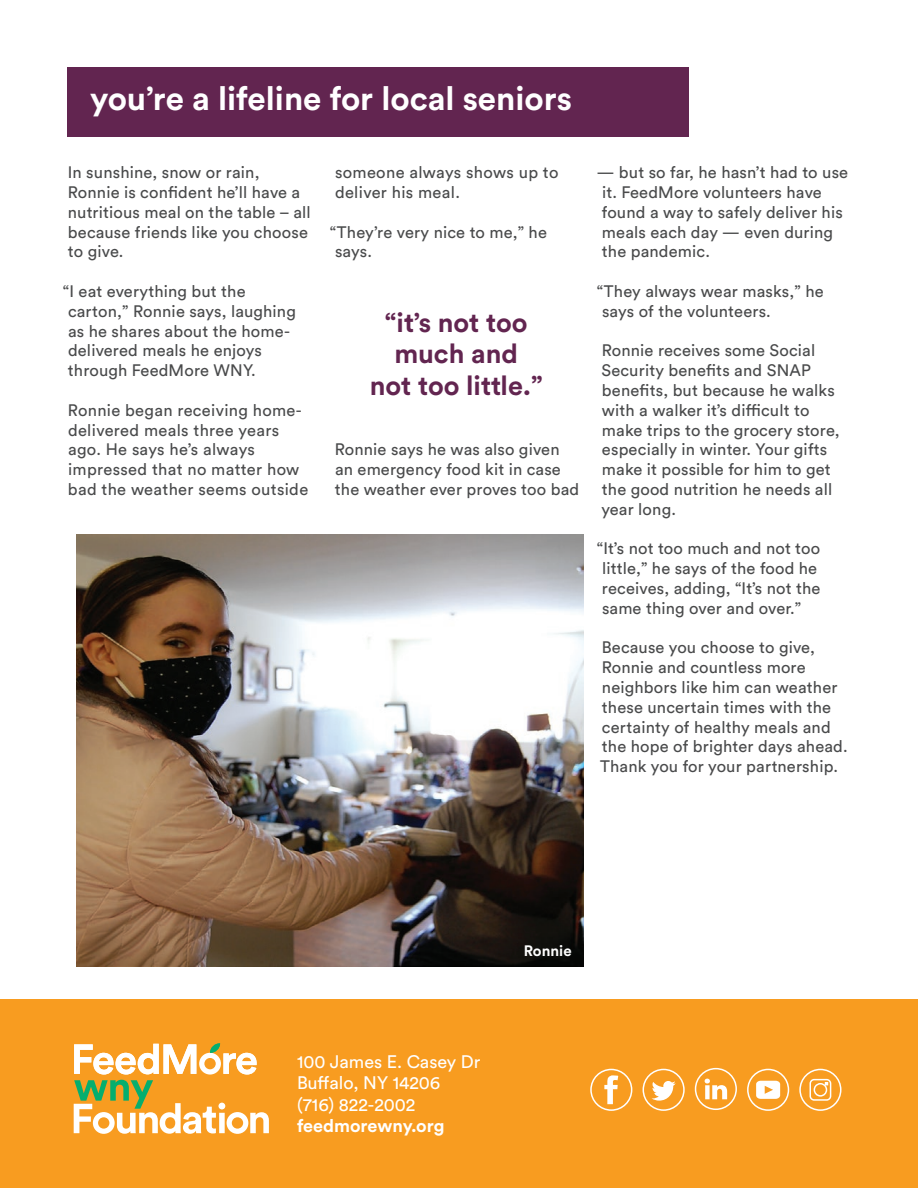
<style>
.page{position:relative;width:918px;height:1188px;background:#fff}
.page>*{position:absolute;margin:0;border:0;box-sizing:border-box;transform-origin:0 0}
.t1{font:700 33px "Circular Std";color:#fff}
.t2{font:700 27px/31.5px "Circular Std";color:#622550;text-align:center}
.t3{font:18px/21.6px "Circular Std";color:#fff}
.t4{font:700 18px "Circular Std";color:#fff}
.t5{font:16.5px/19.8px "Circular Std";letter-spacing:.01em;color:#494a4b}
.t6{font:700 15px "Circular Std";color:#fff}
</style>
<div class="page">
<img style="left:76px;top:535px;width:508px;height:432px">
<div style="left:0;top:999px;width:918px;height:189px;background:#f89c20"></div>
<div style="left:590px;top:1069px;width:42px;height:42px;border:2px solid #fff;border-radius:50%"></div>
<svg style="left:604px;top:1075px;width:14px;height:29px"></svg>
<svg style="left:799px;top:1068px;width:43px;height:43px"></svg>
<svg style="left:652px;top:1081px;width:24px;height:20px"></svg>
<div style="left:643px;top:1069px;width:42px;height:42px;border:2px solid #fff;border-radius:50%"></div>
<svg style="left:705px;top:1079px;width:22px;height:20px"></svg>
<div style="left:695px;top:1068px;width:42px;height:42px;border:2px solid #fff;border-radius:50%"></div>
<svg style="left:756px;top:1081px;width:24px;height:18px"></svg>
<div style="left:747px;top:1069px;width:42px;height:42px;border:2px solid #fff;border-radius:50%"></div>
<svg style="left:74px;top:1043px;width:195px;height:91px"></svg>
<div style="left:68px;top:68px;width:621px;height:69px;background:#622550"></div>
<h1 class="t1" style="left:90px;top:77px;width:484px">you’re a lifeline for local seniors</h1>
<p class="t5" style="left:68px;top:162px;width:244px">In sunshine, snow or rain,<br>Ronnie is confident he’ll have a nutritious meal on the table – all because friends like you choose to give.</p>
<p class="t5" style="left:68px;top:281px;width:229px;text-indent:-5px">“I eat everything but the carton,” Ronnie says, laughing as he shares about the home&shy;delivered meals he enjoys through FeedMore WNY.</p>
<p class="t5" style="left:68px;top:400px;width:242px">Ronnie began receiving home&shy;delivered meals three years ago. He says he’s always impressed that no matter how bad the weather seems outside</p>
<p class="t5" style="left:335px;top:162px;width:225px">someone always shows up to deliver his meal.</p>
<p class="t5" style="left:335px;top:222px;width:213px;text-indent:-5px">“They’re very nice to me,” he says.</p>
<h2 class="t2" style="left:370px;top:306px;width:174px">“it’s not too much and<br>not too little.”</h2>
<p class="t5" style="left:335px;top:439px;width:246px">Ronnie says he was also given an emergency food kit in case the weather ever proves too bad</p>
<p class="t5" style="left:602px;top:162px;width:248px;text-indent:-6px">— but so far, he hasn’t had to use it. FeedMore volunteers have found a way to safely deliver his meals each day — even during the pandemic.</p>
<p class="t5" style="left:602px;top:281px;width:223px;text-indent:-5px">“They always wear masks,” he says of the volunteers.</p>
<p class="t5" style="left:601px;top:340px;width:240px">Ronnie receives some Social<br>Security benefits and SNAP benefits, but because he walks with a walker it’s difficult to make trips to the grocery store, especially in winter. Your gifts make it possible for him to get the good nutrition he needs all year long.</p>
<p class="t5" style="left:602px;top:538px;width:220px;text-indent:-5px">“It’s not too much and not too little,” he says of the food he receives, adding, “It’s not the same thing over and over.”</p>
<p class="t5" style="left:600px;top:637px;width:249px">Because you choose to give,<br>Ronnie and countless more neighbors like him can weather these uncertain times with the certainty of healthy meals and the hope of brighter days ahead.<br>Thank you for your partnership.</p>
<p class="t3" style="left:297px;top:1050px;width:185px">100 James E. Casey Dr<br>Buffalo, NY 14206 (716) 822-2002</p>
<p class="t4" style="left:297px;top:1114px;width:149px">feedmorewny.org</p>
<p class="t6" style="left:524px;top:941px;width:49px">Ronnie</p>
</div>
